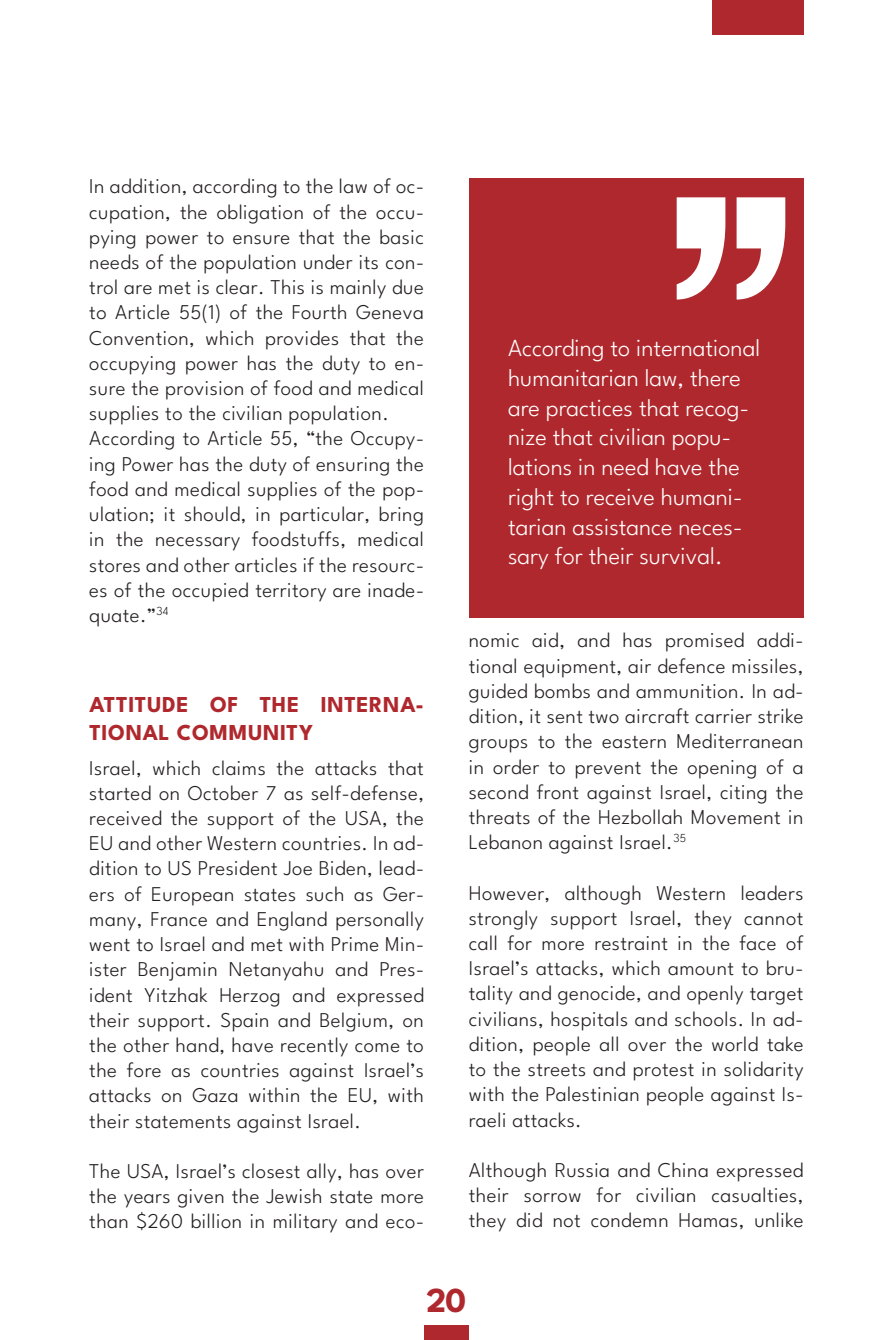
<style>
.page{position:relative;width:893px;height:1340px;background:#fff}
.page>*{position:absolute;margin:0;border:0;box-sizing:border-box;transform-origin:0 0}
.t1{font:100 35px "League Spartan";color:#af282d}
.t2{font:100 24.5px/29.8px "League Spartan";color:#fff}
.t3{font:100 22.75px/27.3px "League Spartan";letter-spacing:.025em;color:#af282d}
.t4{font:100 21px/25.2px "League Spartan";letter-spacing:.02em;color:#231f20;text-align:justify}
</style>
<div class="page">
<div style="left:424px;top:1324px;width:45px;height:15px;background:#af282d"></div>
<div style="left:712px;top:0;width:92px;height:34px;background:#af282d"></div>
<div style="left:469px;top:179px;width:335px;height:439px;background:#af282d"></div>
<svg style="left:677px;top:197px;width:48px;height:102px"></svg>
<svg style="left:737px;top:197px;width:48px;height:102px"></svg>
<p class="t4" style="left:89px;top:172px;width:336px">In addition, according to the law of oc&shy;cupation, the obligation of the occu&shy;pying power to ensure that the basic needs of the population under its con&shy;trol are met is clear. This is mainly due to Article 55(1) of the Fourth Geneva Convention, which provides that the occupying power has the duty to en&shy;sure the provision of food and medical supplies to the civilian population.</p>
<p class="t4" style="left:89px;top:424px;width:336px">According to Article 55, “the Occupy&shy;ing Power has the duty of ensuring the food and medical supplies of the pop&shy;ulation; it should, in particular, bring in the necessary foodstuffs, medical stores and other articles if the resourc&shy;es of the occupied territory are inade&shy;quate.”<sup>34</sup></p>
<p class="t3" style="left:89px;top:689px;width:336px">ATTITUDE OF THE INTERNA-<br>TIONAL COMMUNITY</p>
<p class="t4" style="left:89px;top:753px;width:336px">Israel, which claims the attacks that started on October 7 as self-defense, received the support of the USA, the EU and other Western countries. In ad&shy;dition to US President Joe Biden, lead&shy;ers of European states such as Ger&shy;many, France and England personally went to Israel and met with Prime Min&shy;ister Benjamin Netanyahu and Pres&shy;ident Yitzhak Herzog and expressed their support. Spain and Belgium, on the other hand, have recently come to the fore as countries against Israel’s attacks on Gaza within the EU, with their statements against Israel.</p>
<p class="t4" style="left:89px;top:1156px;width:336px">The USA, Israel’s closest ally, has over the years given the Jewish state more than $260 billion in military and eco-</p>
<p class="t2" style="left:508px;top:331px;width:254px">According to international humanitarian law, there are practices that recog&shy;nize that civilian popu&shy;lations in need have the right to receive humani&shy;tarian assistance neces&shy;sary for their survival.</p>
<p class="t4" style="left:469px;top:626px;width:336px">nomic aid, and has promised addi&shy;tional equipment, air defence missiles, guided bombs and ammunition. In ad&shy;dition, it sent two aircraft carrier strike groups to the eastern Mediterranean in order to prevent the opening of a second front against Israel, citing the threats of the Hezbollah Movement in Lebanon against Israel.<sup>35</sup></p>
<p class="t4" style="left:469px;top:878px;width:336px">However, although Western leaders strongly support Israel, they cannot call for more restraint in the face of Israel’s attacks, which amount to bru&shy;tality and genocide, and openly target civilians, hospitals and schools. In ad&shy;dition, people all over the world take to the streets and protest in solidarity with the Palestinian people against Is&shy;raeli attacks.</p>
<p class="t4" style="left:469px;top:1155px;width:336px">Although Russia and China expressed their sorrow for civilian casualties, they did not condemn Hamas, unlike</p>
<h1 class="t1" style="left:427px;top:1275px;width:41px">20</h1>
</div>
